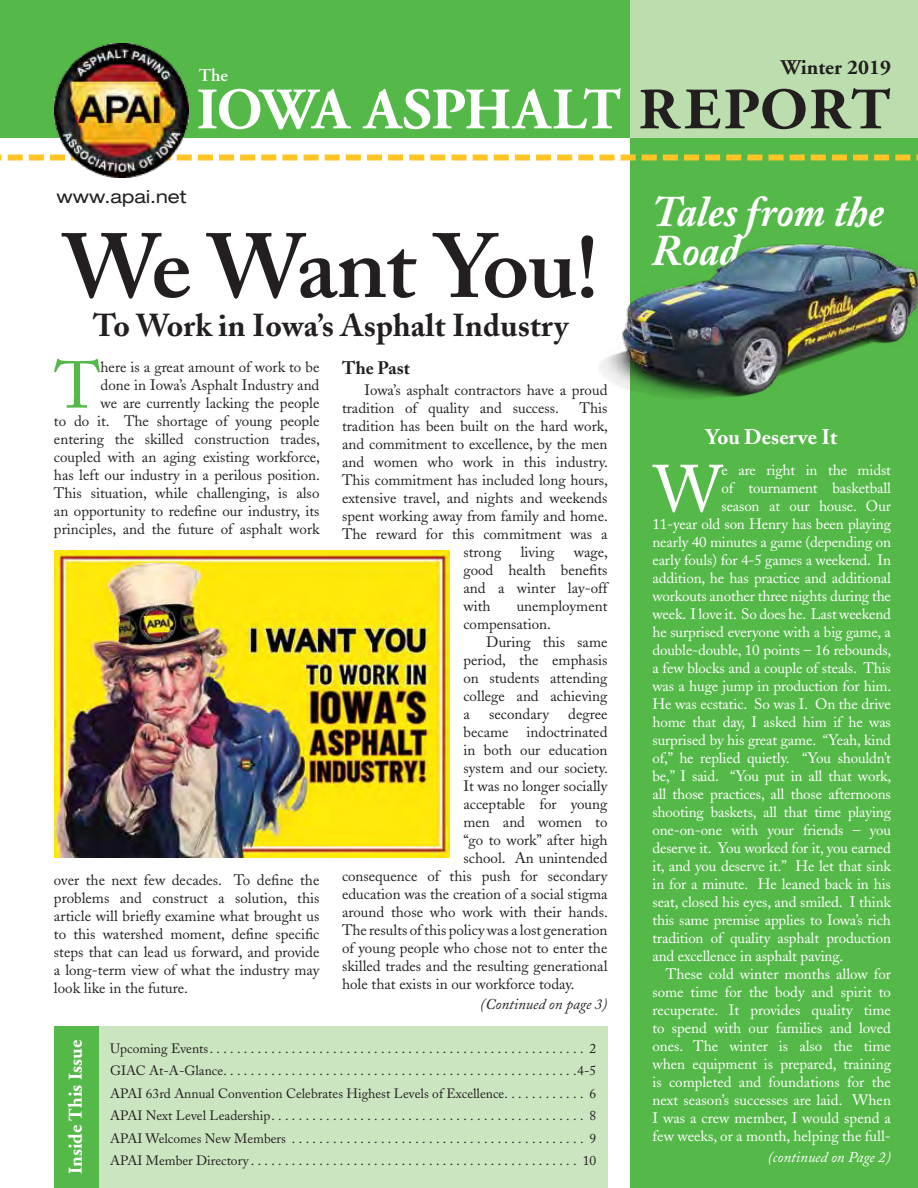
<style>
.page{position:relative;width:918px;height:1188px;background:#fff}
.page>*{position:absolute;margin:0;border:0;box-sizing:border-box;transform-origin:0 0}
.t1{font:600 90px "Adobe Caslon";letter-spacing:-.055em;color:#231f20}
.t2{font:65.7px "Adobe Caslon";color:#54b948}
.t3{font:65.7px "Adobe Caslon";color:#fff}
.t4{font:700 58.5px "Adobe Garamond";letter-spacing:.005em;color:#fff}
.t5{font:italic 700 43.5px/39px "Adobe Caslon";color:#fff;scale:.96 1}
.t6{font:700 31.5px "Adobe Caslon";letter-spacing:.005em;color:#231f20}
.t7{font:700 21px "Adobe Caslon";color:#fff}
.t8{font:700 21px "Adobe Garamond";color:#231f20}
.t9{font:700 19.5px "Adobe Garamond";color:#fff}
.t10{font:expanded 18px "Helvetica Neue";color:#231f20}
.t11{font:700 18px "Adobe Caslon";color:#231f20}
.t12{font:600 18px "Adobe Garamond";color:#fff}
.t13{font:15px/18px "Adobe Caslon";color:#231f20;text-align:justify}
.t14{font:15px "Adobe Caslon";letter-spacing:-.01em;color:#fff}
.t15{font:italic 15px "Adobe Caslon";color:#fff}
.t16{font:italic 15px "Adobe Caslon";color:#231f20}
.t17{font:13.5px/22.5px "Adobe Caslon";color:#231f20;text-align:justify}
.s1{color:#231f20}
</style>
<div class="page">
<div style="left:0;top:0;width:634px;height:138px;background:#54b948"></div>
<div style="left:630px;top:128px;width:288px;height:1060px;background:#54b948"></div>
<svg style="left:0;top:154px;width:918px;height:6px"></svg>
<div style="left:630px;top:0;width:288px;height:138px;background:#bcdeae"></div>
<img style="left:599px;top:243px;width:319px;height:156px">
<div style="left:54px;top:1026px;width:554px;height:162px;background:#cce5c1"></div>
<div style="left:54px;top:1026px;width:45px;height:162px;background:#54b948"></div>
<img style="left:54px;top:43px;width:135px;height:135px">
<img style="left:54px;top:550px;width:396px;height:307px">
<p class="t12" style="left:199px;top:65px;width:31px">The</p>
<h3 class="t8" style="left:781px;top:56px;width:112px">Winter 2019</h3>
<h3 class="t4" style="left:197px;top:78px;width:695px">IOWA ASPHALT <span class="s1">REPORT</span></h3>
<p class="t10" style="left:56px;top:186px;width:132px">www.apai.net</p>
<h1 class="t1" style="left:62px;top:212px;width:539px">We Want You!</h1>
<h3 class="t6" style="left:93px;top:306px;width:477px">To Work in Iowa’s Asphalt Industry</h3>
<h2 class="t2" style="left:54px;top:347px;width:48px">T</h2>
<p class="t11" style="left:342px;top:357px;width:69px">The Past</p>
<p class="t13" style="left:342px;top:381px;width:267px;text-indent:22px">Iowa’s asphalt contractors have a proud tradition of quality and success.</p>
<p class="t13" style="left:54px;top:358px;width:267px;text-align:right">here is a great amount of work to be<br>done in Iowa’s Asphalt Industry and<br>we are currently lacking the people<br>to do it. The shortage of young people entering the skilled construction trades, coupled with an aging existing workforce, has left our industry in a perilous position.<br>This situation, while challenging, is also an opportunity to redefine our industry, its principles, and the future of asphalt work</p>
<p class="t13" style="left:580px;top:399px;width:29px">This</p>
<p class="t13" style="left:342px;top:417px;width:267px">tradition has been built on the hard work,</p>
<p class="t13" style="left:342px;top:435px;width:267px">and commitment to excellence, by the men</p>
<p class="t13" style="left:342px;top:453px;width:265px">and women who work in this industry.</p>
<p class="t13" style="left:342px;top:471px;width:267px">This commitment has included long hours,</p>
<p class="t13" style="left:342px;top:489px;width:267px">extensive travel, and nights and weekends</p>
<p class="t13" style="left:342px;top:507px;width:265px">spent working away from family and home.</p>
<p class="t13" style="left:342px;top:525px;width:267px">The reward for this commitment was a</p>
<p class="t13" style="left:464px;top:543px;width:39px">strong</p>
<p class="t13" style="left:521px;top:543px;width:35px">living</p>
<p class="t13" style="left:464px;top:543px;width:146px;text-indent:110px">wage, good health benefits and a winter lay-off with</p>
<p class="t13" style="left:464px;top:597px;width:145px;text-indent:53px">unemployment compensation.</p>
<p class="t13" style="left:464px;top:633px;width:146px;text-indent:22px">During this same period, the emphasis on students attending college and achieving a</p>
<p class="t13" style="left:489px;top:705px;width:61px">secondary</p>
<p class="t13" style="left:568px;top:705px;width:41px">degree</p>
<p class="t13" style="left:464px;top:723px;width:146px">became indoctrinated</p>
<p class="t13" style="left:464px;top:741px;width:145px">in both our education</p>
<p class="t13" style="left:464px;top:759px;width:144px">system and our society.</p>
<p class="t13" style="left:464px;top:777px;width:146px">It was no longer socially</p>
<p class="t13" style="left:464px;top:795px;width:145px">acceptable for young</p>
<p class="t13" style="left:464px;top:813px;width:145px">men and women to</p>
<p class="t13" style="left:464px;top:831px;width:146px">“go to work” after high</p>
<p class="t13" style="left:464px;top:849px;width:145px">school. An unintended</p>
<p class="t13" style="left:342px;top:867px;width:267px">consequence of this push for secondary</p>
<p class="t13" style="left:342px;top:885px;width:267px">education was the creation of a social stigma</p>
<p class="t13" style="left:342px;top:903px;width:265px">around those who work with their hands.</p>
<p class="t13" style="left:342px;top:921px;width:267px">The results of this policy was a lost generation</p>
<p class="t13" style="left:342px;top:939px;width:267px">of young people who chose not to enter the</p>
<p class="t13" style="left:342px;top:957px;width:267px">skilled trades and the resulting generational</p>
<p class="t13" style="left:342px;top:975px;width:232px">hole that exists in our workforce today.</p>
<p class="t13" style="left:54px;top:871px;width:267px">over the next few decades. To define the problems and construct a solution, this article will briefly examine what brought us to this watershed moment, define specific steps that can lead us forward, and provide a long-term view of what the industry may look like in the future.</p>
<h3 class="t9" style="left:65px;top:1174px;width:135px;rotate:-90deg">Inside This Issue</h3>
<p class="t16" style="left:480px;top:996px;width:129px">(Continued on page 3)</p>
<p class="t17" style="left:110px;top:1037px;width:487px">Upcoming Events . . . . . . . . . . . . . . . . . . . . . . . . . . . . . . . . . . . . . . . . . . . . . . . . . . . . . . . 2<br>GIAC At-A-Glance . . . . . . . . . . . . . . . . . . . . . . . . . . . . . . . . . . . . . . . . . . . . . . . . . . . 4-5<br>APAI 63rd Annual Convention Celebrates Highest Levels of Excellence . . . . . . . . . . . . 6<br>APAI Next Level Leadership . . . . . . . . . . . . . . . . . . . . . . . . . . . . . . . . . . . . . . . . . . . . . . 8<br>APAI Welcomes New Members . . . . . . . . . . . . . . . . . . . . . . . . . . . . . . . . . . . . . . . . . . . 9<br>APAI Member Directory . . . . . . . . . . . . . . . . . . . . . . . . . . . . . . . . . . . . . . . . . . . . . . . . 10</p>
<h3 class="t5" style="left:652px;top:194px;width:243px">Tales from the<br>Road</h3>
<h3 class="t7" style="left:706px;top:424px;width:133px">You Deserve It</h3>
<h2 class="t3" style="left:654px;top:450px;width:70px">W</h2>
<p class="t14" style="left:722px;top:461px;width:171px">e are right in the midst</p>
<p class="t14" style="left:722px;top:479px;width:171px">of tournament basketball</p>
<p class="t14" style="left:722px;top:497px;width:171px">season at our house. Our</p>
<p class="t14" style="left:652px;top:515px;width:240px">11-year old son Henry has been playing</p>
<p class="t14" style="left:652px;top:533px;width:240px">nearly 40 minutes a game (depending on</p>
<p class="t14" style="left:652px;top:551px;width:240px">early fouls) for 4-5 games a weekend. In</p>
<p class="t14" style="left:652px;top:569px;width:240px">addition, he has practice and additional</p>
<p class="t14" style="left:652px;top:587px;width:240px">workouts another three nights during the</p>
<p class="t14" style="left:652px;top:605px;width:240px">week. I love it. So does he. Last weekend</p>
<p class="t14" style="left:652px;top:623px;width:240px">he surprised everyone with a big game, a</p>
<p class="t14" style="left:652px;top:641px;width:240px">double-double, 10 points – 16 rebounds,</p>
<p class="t14" style="left:652px;top:659px;width:240px">a few blocks and a couple of steals. This</p>
<p class="t14" style="left:652px;top:677px;width:238px">was a huge jump in production for him.</p>
<p class="t14" style="left:652px;top:695px;width:240px">He was ecstatic. So was I. On the drive</p>
<p class="t14" style="left:652px;top:713px;width:240px">home that day, I asked him if he was</p>
<p class="t14" style="left:652px;top:731px;width:240px">surprised by his great game. “Yeah, kind</p>
<p class="t14" style="left:652px;top:749px;width:240px">of,” he replied quietly. “You shouldn’t</p>
<p class="t14" style="left:652px;top:767px;width:240px">be,” I said. “You put in all that work,</p>
<p class="t14" style="left:652px;top:785px;width:240px">all those practices, all those afternoons</p>
<p class="t14" style="left:652px;top:803px;width:240px">shooting baskets, all that time playing</p>
<p class="t14" style="left:652px;top:821px;width:240px">one-on-one with your friends – you</p>
<p class="t14" style="left:652px;top:839px;width:240px">deserve it. You worked for it, you earned</p>
<p class="t14" style="left:652px;top:857px;width:240px">it, and you deserve it.” He let that sink</p>
<p class="t14" style="left:652px;top:875px;width:240px">in for a minute. He leaned back in his</p>
<p class="t14" style="left:652px;top:893px;width:240px">seat, closed his eyes, and smiled. I think</p>
<p class="t14" style="left:652px;top:911px;width:240px">this same premise applies to Iowa’s rich</p>
<p class="t14" style="left:652px;top:929px;width:240px">tradition of quality asphalt production</p>
<p class="t14" style="left:652px;top:947px;width:190px">and excellence in asphalt paving.</p>
<p class="t14" style="left:666px;top:965px;width:227px">These cold winter months allow for</p>
<p class="t14" style="left:652px;top:983px;width:240px">some time for the body and spirit to</p>
<p class="t14" style="left:652px;top:1001px;width:240px">recuperate. It provides quality time</p>
<p class="t14" style="left:652px;top:1019px;width:240px">to spend with our families and loved</p>
<p class="t14" style="left:652px;top:1037px;width:240px">ones. The winter is also the time</p>
<p class="t14" style="left:652px;top:1055px;width:240px">when equipment is prepared, training</p>
<p class="t14" style="left:652px;top:1073px;width:240px">is completed and foundations for the</p>
<p class="t14" style="left:652px;top:1091px;width:240px">next season’s successes are laid. When</p>
<p class="t14" style="left:652px;top:1109px;width:240px">I was a crew member, I would spend a</p>
<p class="t14" style="left:652px;top:1127px;width:240px">few weeks, or a month, helping the full-</p>
<p class="t15" style="left:768px;top:1149px;width:125px">(continued on Page 2)</p>
</div>
